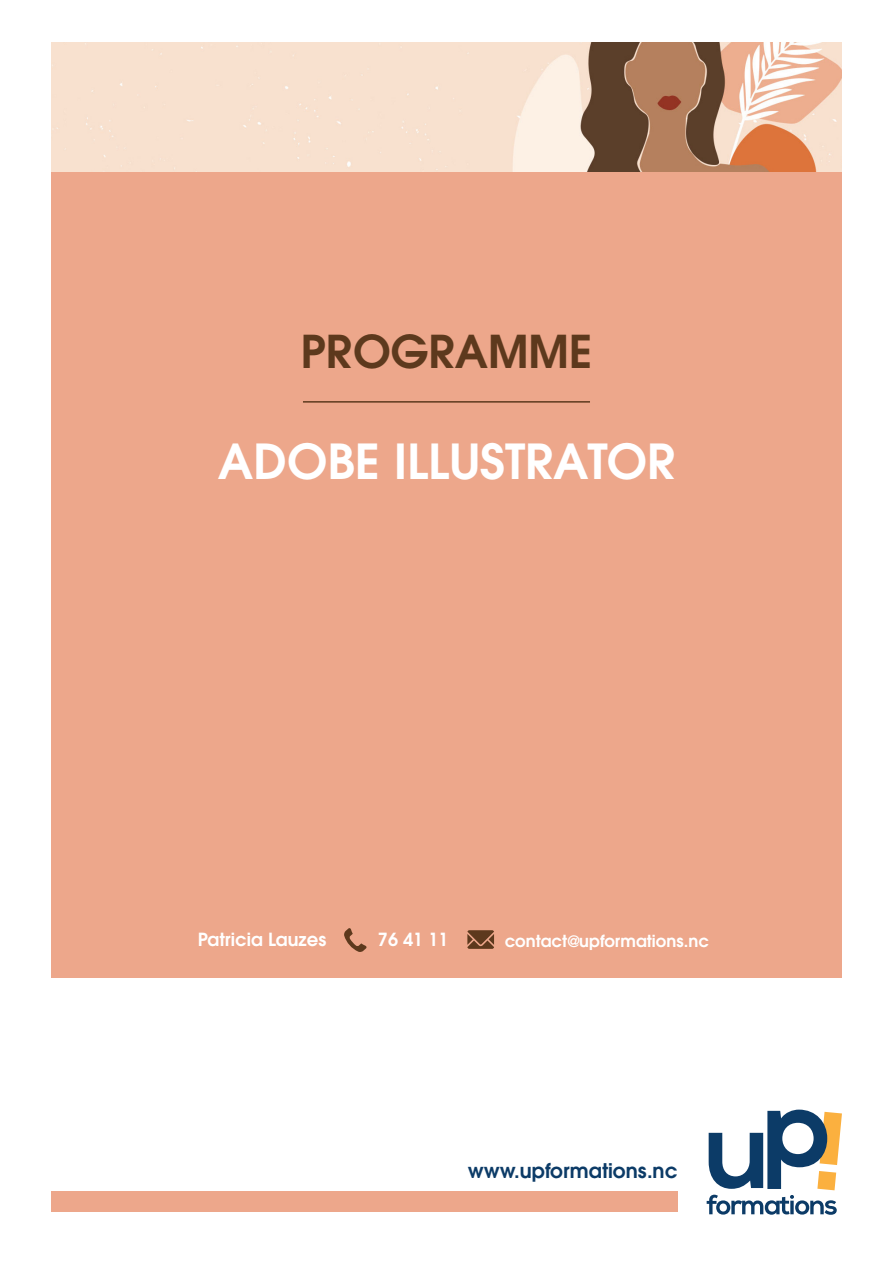
<style>
.page{position:relative;width:893px;height:1263px;background:#fff}
.page>*{position:absolute;margin:0;border:0;box-sizing:border-box;transform-origin:0 0}
.t1{font:600 48px "Avant Garde";color:#fff}
.t2{font:600 45px "Avant Garde";color:#5d391d}
.t3{font:600 20.1px "Avant Garde";color:#0c3b67}
.t4{font:600 18px "Avant Garde";color:#fff}
.t5{font:600 16.5px "Avant Garde";color:#fff}
</style>
<div class="page">
<div style="left:51px;top:43px;width:791px;height:934px;background:#eda78b"></div>
<div style="left:51px;top:1191px;width:626px;height:21px;background:#eda78b"></div>
<hr style="left:303px;top:401px;width:287px;height:2px;background:#5d391d">
<svg style="left:344px;top:928px;width:23px;height:24px"></svg>
<svg style="left:467px;top:930px;width:27px;height:19px"></svg>
<svg style="left:707px;top:1109px;width:135px;height:106px"></svg>
<img style="left:51px;top:43px;width:791px;height:128px">
<p class="t2" style="left:301px;top:322px;width:293px">PROGRAMME</p>
<p class="t1" style="left:218px;top:430px;width:458px">ADOBE ILLUSTRATOR</p>
<p class="t4" style="left:198px;top:928px;width:130px">Patricia Lauzes</p>
<p class="t4" style="left:378px;top:928px;width:72px">76 41 11</p>
<p class="t5" style="left:505px;top:930px;width:206px">contact@upformations.nc</p>
<p class="t3" style="left:468px;top:1158px;width:211px">www.upformations.nc</p>
</div>
